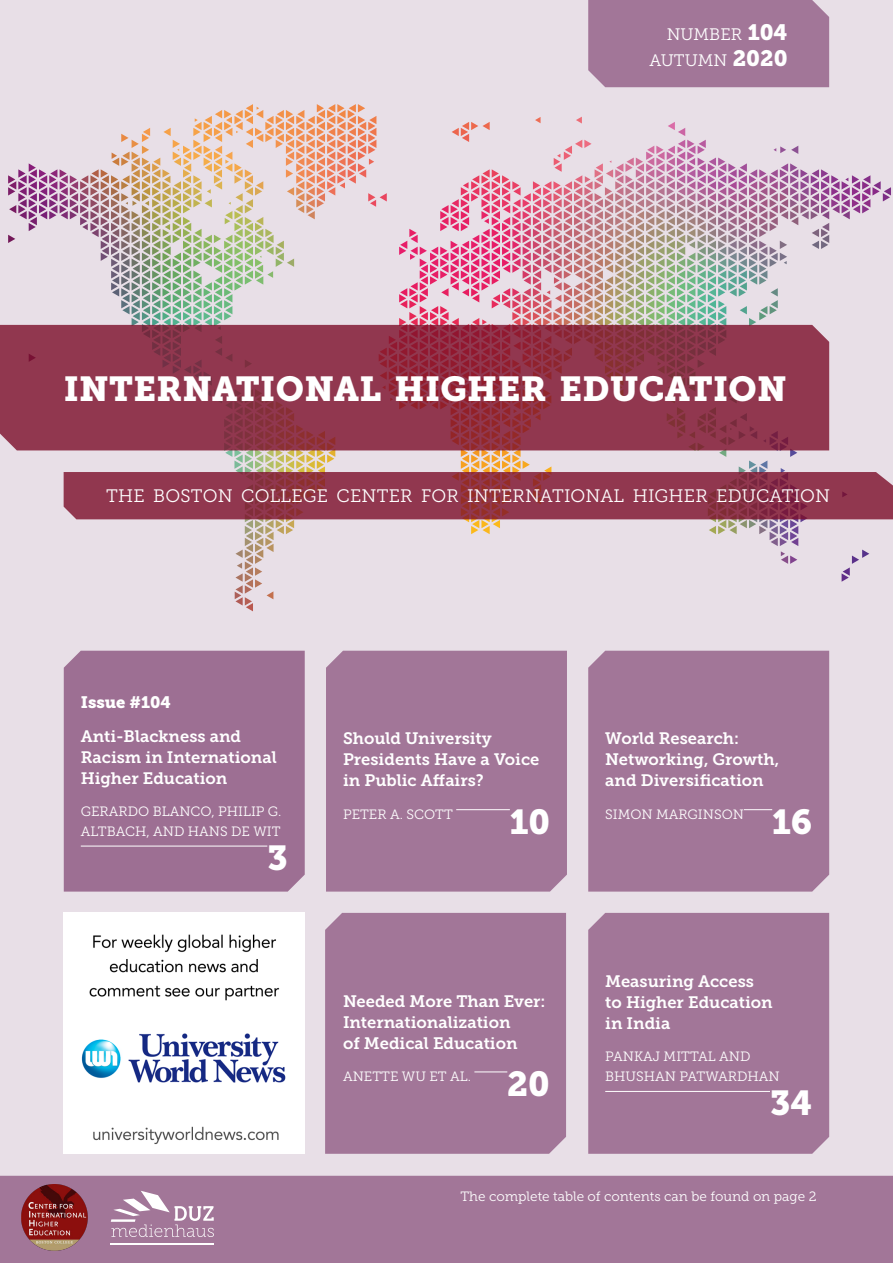
<style>
.page{position:relative;width:893px;height:1263px;background:#e8dfe7}
.page>*{position:absolute;margin:0;border:0;box-sizing:border-box;transform-origin:0 0}
.t1{font:34.5px "Museo Slab 900";letter-spacing:.01em;color:#fff}
.t2{font:18px "Museo Slab 300";letter-spacing:.01em;color:#fff}
.t3{font:16.65px/26.5px "Museo Slab 300";color:#fff;text-align:right}
.t4{font:16.5px/21px "Museo Slab 700";color:#fff}
.t5{font:16.5px "Museo Slab 900";color:#fff}
.t6{font:13.5px/19.5px "Museo Slab 300";color:#fff}
.s1{font-family:"Museo Slab 900";font-size:22.2px}
</style>
<div class="page">
<img style="left:64px;top:913px;width:241px;height:241px">
<div style="left:0;top:1176px;width:893px;height:87px;background:#a27698"></div>
<div style="left:325px;top:913px;width:241px;height:241px;background:#a27698"></div>
<div style="left:326px;top:651px;width:241px;height:240px;background:#a27698"></div>
<div style="left:588px;top:651px;width:241px;height:240px;background:#a27698"></div>
<div style="left:64px;top:651px;width:241px;height:240px;background:#9d6f93"></div>
<div style="left:588px;top:0;width:241px;height:87px;background:#a27698"></div>
<img style="left:8px;top:104px;width:885px;height:507px">
<div style="left:588px;top:913px;width:241px;height:241px;background:#a27698"></div>
<hr style="left:111px;top:1244px;width:103px;height:1px;background:#fff">
<svg style="left:111px;top:1191px;width:103px;height:46px;background:#b592ad"></svg>
<img style="left:22px;top:1185px;width:66px;height:65px">
<hr style="left:81px;top:846px;width:186px;height:1px;background:#fff">
<hr style="left:474px;top:1071px;width:33px;height:1px;background:#fff">
<svg style="left:744px;top:809px;width:28px;height:1px"></svg>
<hr style="left:456px;top:809px;width:54px;height:1px;background:#fff">
<hr style="left:605px;top:1091px;width:165px;height:1px;background:#fff">
<p class="t3" style="left:649px;top:21px;width:140px">NUMBER <span class="s1">104<br></span>AUTUMN <span class="s1">2020</span></p>
<h1 class="t1" style="left:64px;top:369px;width:724px">INTERNATIONAL HIGHER EDUCATION</h1>
<p class="t2" style="left:106px;top:486px;width:725px">THE BOSTON COLLEGE CENTER FOR INTERNATIONAL HIGHER EDUCATION</p>
<p class="t5" style="left:81px;top:693px;width:92px">Issue #104</p>
<p class="t4" style="left:81px;top:726px;width:197px">Anti-Blackness and<br>Racism in International<br>Higher Education</p>
<p class="t6" style="left:81px;top:802px;width:202px">GERARDO BLANCO, PHILIP G.<br>ALTBACH, AND HANS DE WIT</p>
<h1 class="t1" style="left:267px;top:838px;width:22px">3</h1>
<p class="t4" style="left:343px;top:728px;width:198px">Should University<br>Presidents Have a Voice in Public Affairs?</p>
<p class="t6" style="left:343px;top:804px;width:111px">PETER A. SCOTT</p>
<h1 class="t1" style="left:510px;top:801px;width:42px">10</h1>
<p class="t4" style="left:343px;top:990px;width:204px">Needed More Than Ever:<br>Internationalization<br>of Medical Education</p>
<p class="t6" style="left:343px;top:1066px;width:130px">ANETTE WU ET AL.</p>
<h1 class="t1" style="left:507px;top:1064px;width:44px">20</h1>
<p class="t4" style="left:605px;top:728px;width:176px">World Research:<br>Networking, Growth, and Diversification</p>
<p class="t6" style="left:605px;top:804px;width:140px">SIMON MARGINSON</p>
<h1 class="t1" style="left:772px;top:801px;width:41px">16</h1>
<p class="t4" style="left:605px;top:971px;width:169px">Measuring Access to Higher Education in India</p>
<p class="t6" style="left:605px;top:1047px;width:176px">PANKAJ MITTAL AND<br>BHUSHAN PATWARDHAN</p>
<h1 class="t1" style="left:770px;top:1083px;width:44px">34</h1>
<p class="t6" style="left:460px;top:1187px;width:357px">The complete table of contents can be found on page 2</p>
</div>
